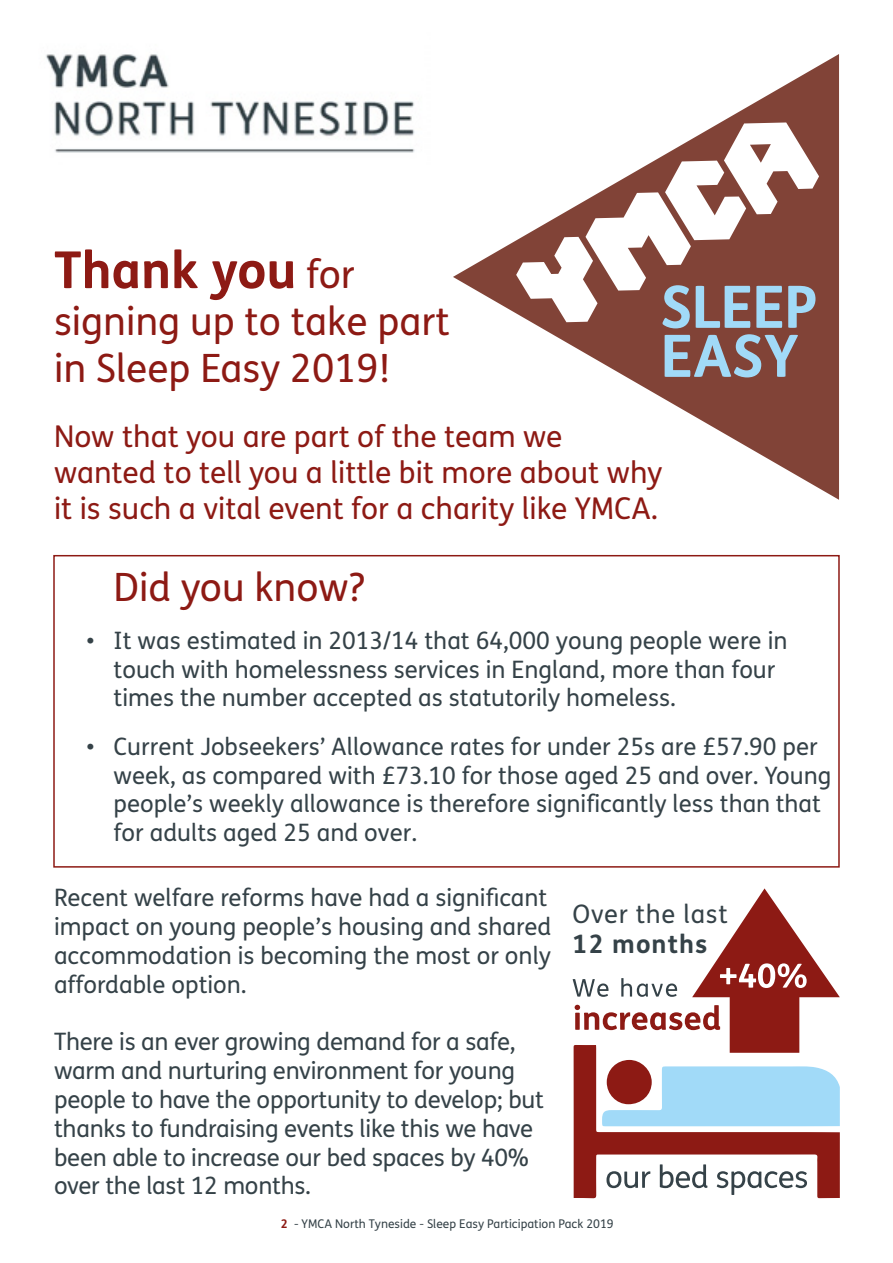
<style>
.page{position:relative;width:893px;height:1263px;background:#fff}
.page>*{position:absolute;margin:0;border:0;box-sizing:border-box;transform-origin:0 0}
.t1{font:700 51px "FS Me";color:#8d1a14}
.t2{font:39px/46.8px "FS Me";color:#8d1a14}
.t3{font:30px/36px "FS Me";color:#8d1a14}
.t4{font:25.5px "FS Me Pro";letter-spacing:.03em;color:#354248}
.t5{font:700 25.5px "FS Me Pro";letter-spacing:.04em;color:#354248}
.t6{font:24px/28.8px "FS Me";color:#354248}
.t7{font:12px "FS Me Pro";color:#354248}
.s1{font-weight:400;font-size:39px}
.s2{font-family:"FS Me Pro"}
.s3{font-weight:700;color:#8d1a14}
</style>
<div class="page">
<svg style="left:453px;top:54px;width:386px;height:446px"></svg>
<svg style="left:665px;top:334px;width:133px;height:43px;background:#8f858c"></svg>
<svg style="left:516px;top:122px;width:303px;height:206px"></svg>
<div style="left:53px;top:555px;width:787px;height:313px;border:2px solid #8d1a14"></div>
<img style="left:46px;top:54px;width:369px;height:99px">
<svg style="left:573px;top:888px;width:267px;height:310px"></svg>
<h1 class="t1" style="left:54px;top:231px;width:302px">Thank you <span class="s1">for</span></h1>
<h2 class="t2" style="left:54px;top:297px;width:397px">signing up to take part in Sleep Easy 201<span class="s2">9</span>!</h2>
<p class="t3" style="left:54px;top:417px;width:610px">Now that you are part of the team we wanted to tell you a little bit more about why it is such a vital event for a charity like YMCA.</p>
<h2 class="t2" style="left:114px;top:564px;width:253px">Did you know?</h2>
<p class="t6" style="left:114px;top:626px;width:675px;line-height:28.2px;text-indent:-27px">• It was estimated in 2013/14 that 64,000 young people were in touch with homelessness services in England, more than four times the number accepted as statutorily homeless.</p>
<p class="t6" style="left:114px;top:732px;width:719px;line-height:28.3px;text-indent:-27px">• Current Jobseekers’ Allowance rates for under 25s are £57.90 per week, as compared with £73.10 for those aged 25 and over. Young people’s weekly allowance is therefore <span class="s2">significantly</span> less tha<span class="s2">n</span> that for adults aged 25 and over.</p>
<p class="t6" style="left:54px;top:883px;width:499px">Recent welfare reforms have had a significant impact on young people’s housing and shared accommodation is becoming the most or only affordable option.</p>
<p class="t6" style="left:54px;top:1027px;width:492px">There is an ever growing demand for a safe, warm and nurturing environment for young people to have the opportunity to develop; but thanks to fundraising events like this we have been able to increase our bed spaces by 40% over the last 12 months.</p>
<p class="t4" style="left:573px;top:896px;width:157px">Over the last</p>
<p class="t5" style="left:573px;top:924px;width:136px">12 months</p>
<p class="t7" style="left:281px;top:1215px;width:334px"><span class="s3">2</span> - YMCA North Tyneside - Sleep Easy Participation Pack 2019</p>
</div>
